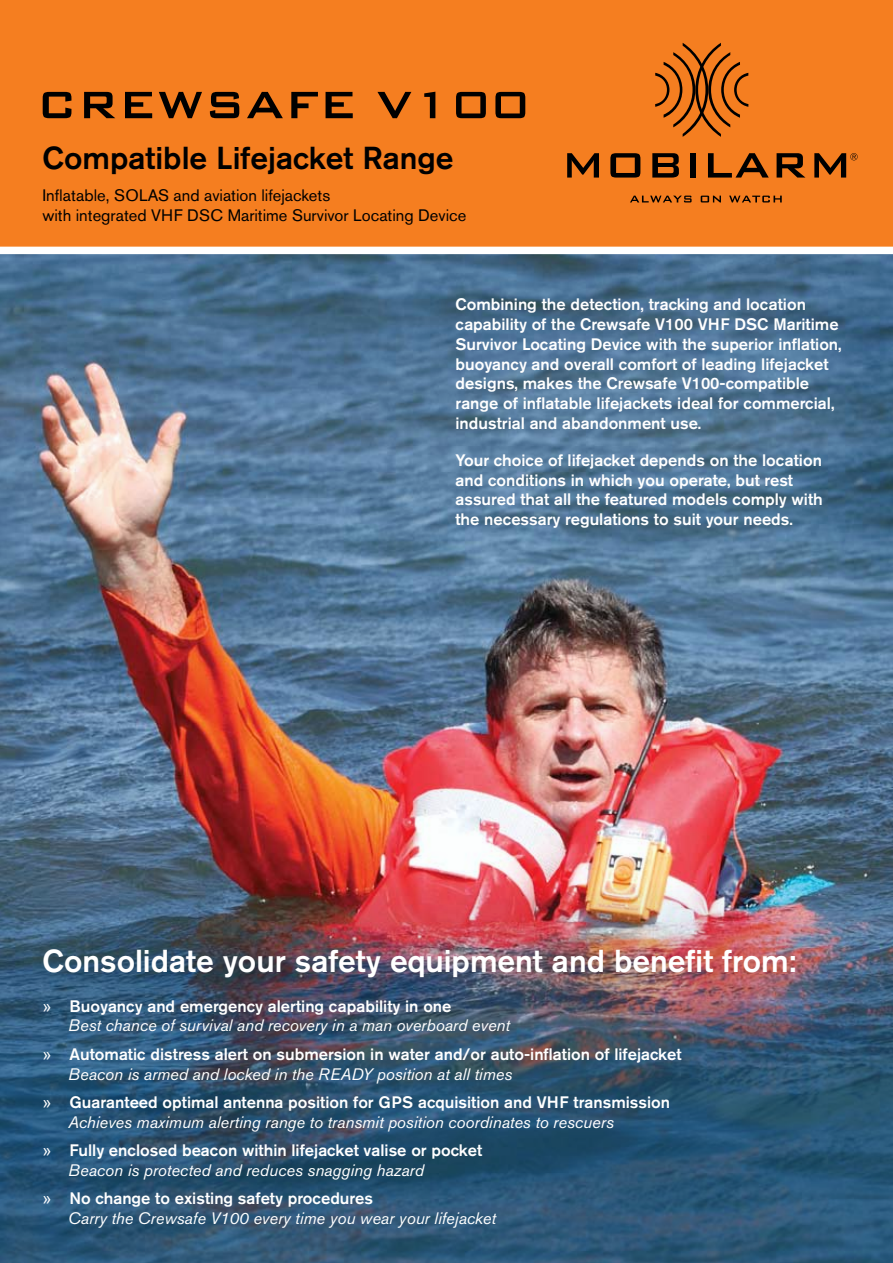
<style>
.page{position:relative;width:893px;height:1263px;background:#fff}
.page>*{position:absolute;margin:0;border:0;box-sizing:border-box;transform-origin:0 0}
.t1{font:500 51px "Bank Gothic BT";color:#000}
.t2{font:500 31.5px "Akzidenz Grotesk BE";color:#fff}
.t3{font:500 31.5px "Akzidenz Grotesk BE";color:#000}
.t4{font:500 16.5px/19.8px "Akzidenz Grotesk BE";color:#fff}
.t5{font:italic 16.5px/19.8px "Akzidenz Grotesk BE";color:#fff}
.t6{font:16.5px/19.8px "Akzidenz Grotesk BE";color:#000}
.s1{font-family:"Arial Unicode MS";font-style:normal}
.s2{font-weight:500;font-style:normal}
.s3{font-family:"Arial Unicode MS";font-weight:400}
.s4{font-weight:400;font-style:italic}
</style>
<div class="page">
<div style="left:0;top:0;width:893px;height:253px;background:#f57e20"></div>
<svg style="left:567px;top:153px;width:32px;height:25px"></svg>
<svg style="left:610px;top:153px;width:30px;height:25px"></svg>
<svg style="left:652px;top:153px;width:27px;height:25px"></svg>
<div style="left:690px;top:153px;width:5px;height:25px;background:#000"></div>
<svg style="left:708px;top:153px;width:61px;height:25px"></svg>
<svg style="left:777px;top:153px;width:28px;height:25px"></svg>
<svg style="left:630px;top:196px;width:62px;height:6px"></svg>
<svg style="left:701px;top:196px;width:20px;height:6px"></svg>
<svg style="left:729px;top:196px;width:53px;height:6px"></svg>
<svg style="left:655px;top:43px;width:93px;height:94px"></svg>
<svg style="left:814px;top:153px;width:43px;height:25px"></svg>
<div style="left:0;top:247px;width:893px;height:7px;background:#fff"></div>
<img style="left:0;top:254px;width:893px;height:1009px">
<h1 class="t1" style="left:37px;top:77px;width:495px">CREWSAFE V100</h1>
<h2 class="t3" style="left:43px;top:139px;width:413px">Compatible Lifejacket Range</h2>
<p class="t6" style="left:43px;top:186px;width:425px">Inflatable, SOLAS and aviation lifejackets<br>with integrated VHF DSC Maritime Survivor Locating Device</p>
<p class="t4" style="left:455px;top:294px;width:388px">Combining the detection, tracking and location capability of the Crewsafe V100 VHF DSC Maritime Survivor Locating Device with the superior inflation, buoyancy and overall comfort of leading lifejacket designs, makes the Crewsafe V100-compatible range of inflatable lifejackets ideal for commercial, industrial and abandonment use.</p>
<p class="t4" style="left:455px;top:450px;width:369px">Your choice of lifejacket depends on the location and conditions in which you operate, but rest assured that all the featured models comply with the necessary regulations to suit your needs.</p>
<h2 class="t2" style="left:43px;top:942px;width:755px">Consolidate your safety equipment and benefit from:</h2>
<p class="t5" style="left:68px;top:996px;width:443px;text-indent:-26px"><span class="s1">»</span> <span class="s2">Buoyancy and emergency alerting capability in one<br></span>Best chance of survival and recovery in a man overboard event</p>
<p class="t4" style="left:68px;top:1044px;width:615px;text-indent:-26px"><span class="s3">»</span> Automatic distress alert on submersion in water and/or auto-inflation of lifejacket<br><span class="s4">Beacon is armed and locked in the READY position at all times</span></p>
<p class="t4" style="left:68px;top:1092px;width:604px;text-indent:-26px"><span class="s3">»</span> Guaranteed optimal antenna position for GPS acquisition and VHF transmission<br><span class="s4">Achieves maximum alerting range to transmit position coordinates to rescuers</span></p>
<p class="t4" style="left:68px;top:1140px;width:416px;text-indent:-26px"><span class="s3">»</span> Fully enclosed beacon within lifejacket valise or pocket<br><span class="s4">Beacon is protected and reduces snagging hazard</span></p>
<p class="t5" style="left:68px;top:1188px;width:429px;text-indent:-26px"><span class="s1">»</span> <span class="s2">No change to existing safety procedures<br></span>Carry the Crewsafe V100 every time you wear your lifejacket</p>
</div>
